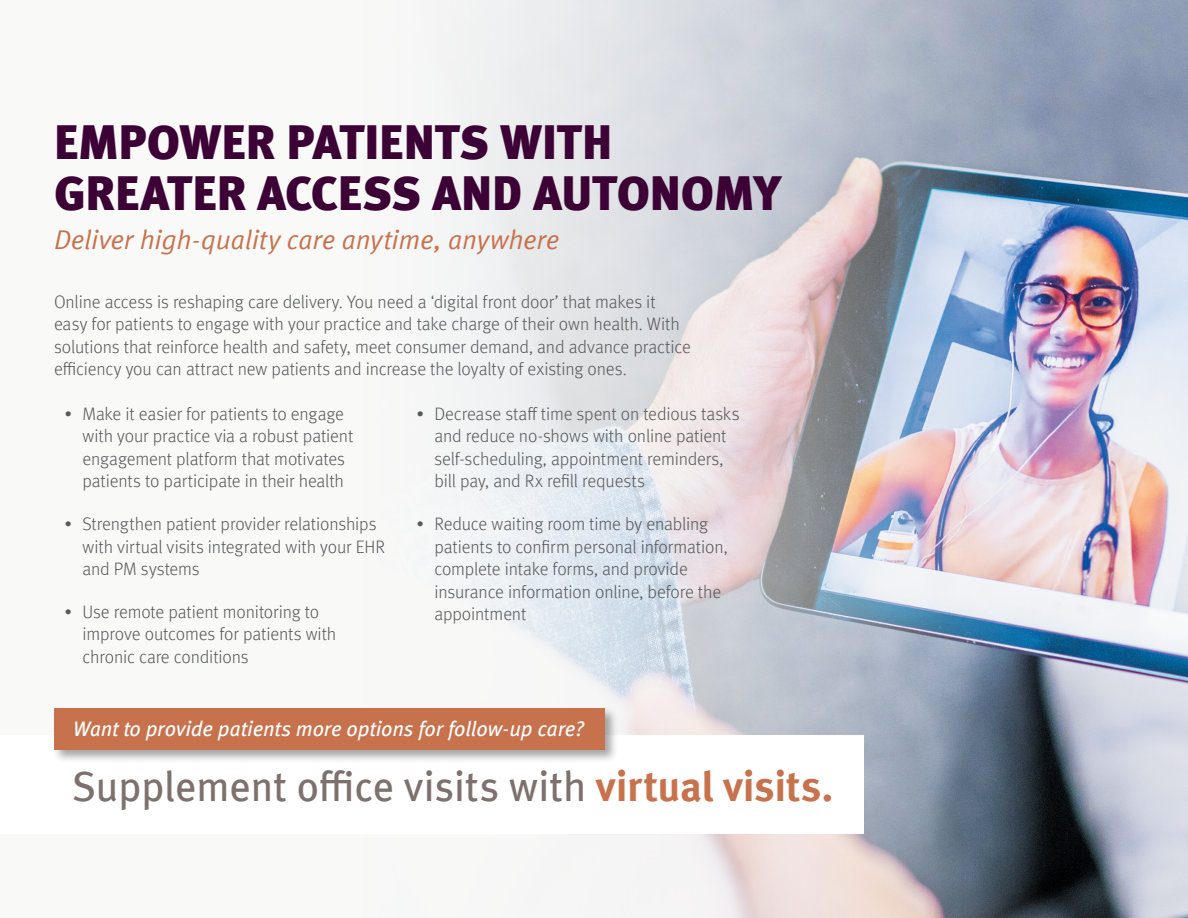
<style>
.page{position:relative;width:1188px;height:918px;background:#fff}
.page>*{position:absolute;margin:0;border:0;box-sizing:border-box;transform-origin:0 0}
.t1{font:900 48px/51px "Meta Offc";letter-spacing:-.005em;color:#3d0235}
.t2{font:42px "Meta Offc";letter-spacing:-.015em;color:#7d716d}
.t3{font:27px "Meta Offc Norm Ita";letter-spacing:-.01em;color:#c7724d}
.t4{font:italic 21px "Meta Offc";letter-spacing:-.01em;color:#fff}
.t5{font:300 18px/22.5px "Meta Offc";letter-spacing:-.01em;color:#58595b}
.s1{font-weight:700;color:#c7724d}
</style>
<div class="page">
<div style="left:0;top:0;width:1187px;height:918px;background:#f9f9f8"></div>
<img style="left:463px;top:0;width:725px;height:918px">
<div style="left:0;top:735px;width:864px;height:99px;background:#fff"></div>
<div style="left:52px;top:706px;width:567px;height:58px;background:#000;opacity:.36"></div>
<div style="left:54px;top:708px;width:551px;height:42px;background:#c7724d"></div>
<h1 class="t1" style="left:54px;top:120px;width:729px">EMPOWER PATIENTS WITH<br>GREATER ACCESS AND AUTONOMY</h1>
<h3 class="t3" style="left:54px;top:224px;width:507px">Deliver high-quality care anytime, anywhere</h3>
<p class="t5" style="left:54px;top:291px;width:638px">Online access is reshaping care delivery. You need a ‘digital front door’ that makes it easy for patients to engage with your practice and take charge of their own health. With solutions that reinforce health and safety, meet consumer demand, and advance practice efficiency you can attract new patients and increase the loyalty of existing ones.</p>
<p class="t5" style="left:82px;top:403px;width:272px;text-indent:-18px">• Make it easier for patients to engage with your practice via a robust patient engagement platform that motivates patients to participate in their health</p>
<p class="t5" style="left:82px;top:513px;width:304px;text-indent:-18px">• Strengthen patient provider relationships with virtual visits integrated with your EHR and PM systems</p>
<p class="t5" style="left:82px;top:601px;width:255px;text-indent:-18px">• Use remote patient monitoring to improve outcomes for patients with chronic care conditions</p>
<p class="t5" style="left:434px;top:403px;width:307px;text-indent:-18px">• Decrease staff time spent on tedious tasks and reduce no-shows with online patient self-scheduling, appointment reminders, bill pay, and Rx refill requests</p>
<p class="t5" style="left:434px;top:513px;width:295px;text-indent:-18px">• Reduce waiting room time by enabling patients to confirm personal information, complete intake forms, and provide insurance information online, before the appointment</p>
<p class="t4" style="left:73px;top:716px;width:513px">Want to provide patients more options for follow-up care?</p>
<h2 class="t2" style="left:71px;top:762px;width:764px">Supplement office visits with <span class="s1">virtual visits.</span></h2>
</div>
